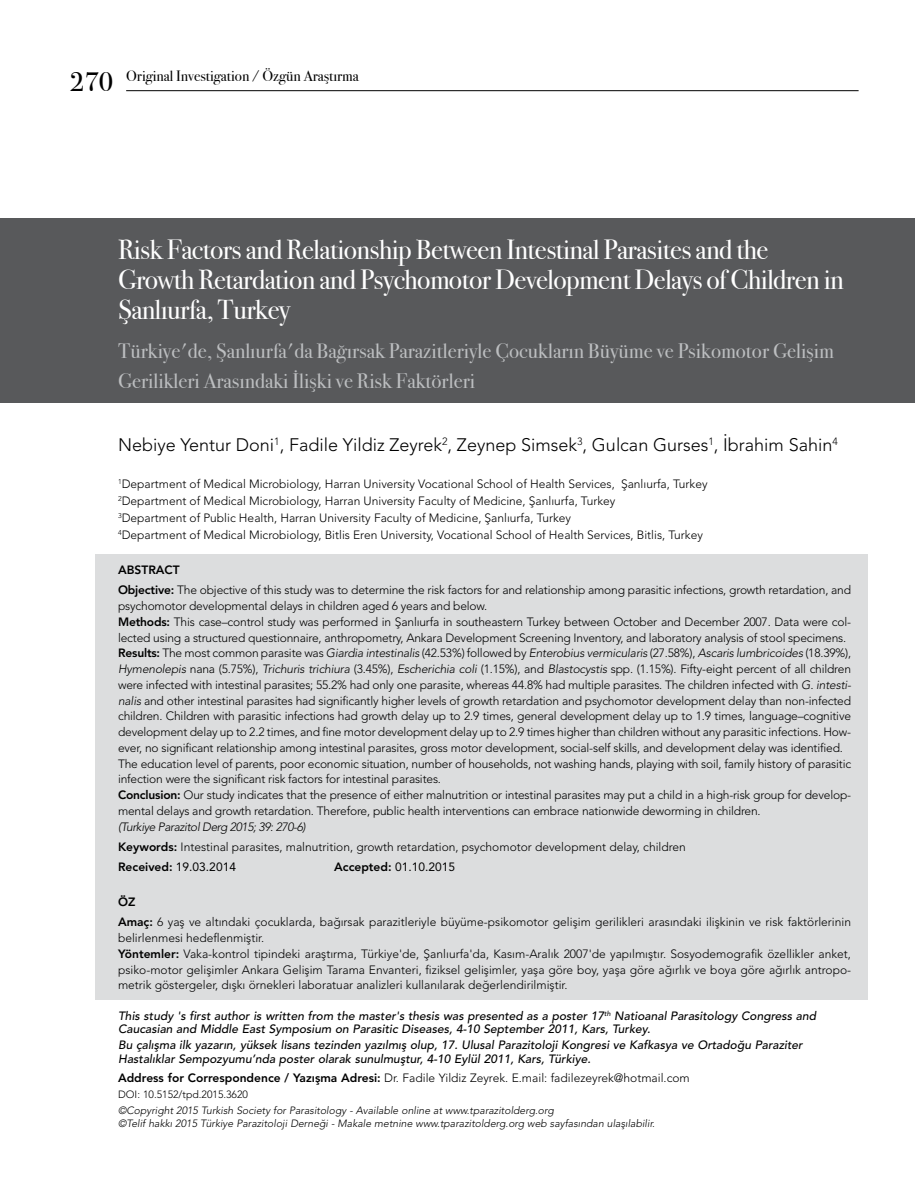
<style>
.page{position:relative;width:915px;height:1191px;background:#fff}
.page>*{position:absolute;margin:0;border:0;box-sizing:border-box;transform-origin:0 0}
.t1{font:27.75px/30px "Bodoni Svty Two ITCTT Book";letter-spacing:-.02em;color:#fff}
.t2{font:21px/30px "Bodoni Svty Two ITCTT Book";color:#bcbec0}
.t3{font:300 18px "Avenir LT Std";color:#000}
.t4{font:15px "Bodoni Svty Two ITCTT Book";color:#000}
.t5{font:300 12px/15.8px "Avenir LT Std";letter-spacing:-.015em;color:#000}
.t6{font:italic 500 12px/13.5px "Avenir LT Std";color:#000}
.t7{font:12px "Avenir LT Std";color:#000}
.t8{font:italic 300 10.5px/13.5px "Avenir LT Std";color:#000}
.t9{font:300 10.5px "Avenir LT Std";color:#000}
.s1{font-size:27px}
.s2{font-weight:800}
.s3{font-style:italic}
.s4{font-weight:400}
</style>
<div class="page">
<div style="left:0;top:219px;width:914px;height:184px;background:#58595b"></div>
<div style="left:96px;top:555px;width:771px;height:445px;background:#dcddde"></div>
<hr style="left:126px;top:90px;width:732px;height:1px;background:#000">
<p class="t4" style="left:70px;top:64px;width:290px"><span class="s1">270</span> Original Investigation / Özgün Araştırma</p>
<h1 class="t1" style="left:118px;top:232px;width:727px">Risk Factors and Relationship Between Intestinal Parasites and the<br>Growth Retardation and Psychomotor Development Delays of Children in<br>Şanlıurfa, Turkey</h1>
<h2 class="t2" style="left:118px;top:333px;width:717px">Türkiye'de, Şanlıurfa'da Bağırsak Parazitleriyle Çocukların Büyüme ve Psikomotor Gelişim<br>Gerilikleri Arasındaki İlişki ve Risk Faktörleri</h2>
<h3 class="t3" style="left:118px;top:434px;width:721px">Nebiye Yentur Doni<sup>1</sup>, Fadile Yildiz Zeyrek<sup>2</sup>, Zeynep Simsek<sup>3</sup>, Gulcan Gurses<sup>1</sup>, İbrahim Sahin<sup>4</sup></h3>
<p class="t5" style="left:118px;top:475px;width:590px;line-height:17.1px"><sup>1</sup>Department of Medical Microbiology, Harran University Vocational School of Health Services, Şanlıurfa, Turkey <sup>2</sup>Department of Medical Microbiology, Harran University Faculty of Medicine, Şanlıurfa, Turkey<br><sup>3</sup>Department of Public Health, Harran University Faculty of Medicine, Şanlıurfa, Turkey<br><sup>4</sup>Department of Medical Microbiology, Bitlis Eren University, Vocational School of Health Services, Bitlis, Turkey</p>
<p class="t5" style="left:118px;top:560px;width:734px;line-height:20px"><span class="s2">ABSTRACT<br>Objective:</span> The objective of this study was to determine the risk factors for and relationship among parasitic infections, growth retardation, and</p>
<p class="t5" style="left:118px;top:598px;width:734px">psychomotor developmental delays in children aged 6 years and below.<br><span class="s2">Methods:</span> This case–control study was performed in Şanlıurfa in southeastern Turkey between October and December 2007. Data were col&shy;lected using a structured questionnaire, anthropometry, Ankara Development Screening Inventory, and laboratory analysis of stool specimens.<br><span class="s2">Results:</span> The most common parasite was <span class="s3">Giardia intestinalis</span> (42.53%) followed by <span class="s3">Enterobius vermicularis</span> (27.58%), <span class="s3">Ascaris lumbricoides</span> (18.39%), <span class="s3">Hymenolepis</span> nana (5.75%), <span class="s3">Trichuris trichiura</span> (3.45%), <span class="s3">Escherichia coli</span> (1.15%), and <span class="s3">Blastocystis</span> spp. (1.15%). Fifty-eight percent of all children were infected with intestinal parasites; 55.2% had only one parasite, whereas 44.8% had multiple parasites. The children infected with <span class="s3">G. intesti&shy;nalis</span> and other intestinal parasites had significantly higher levels of growth retardation and psychomotor development delay than non-infected children. Children with parasitic infections had growth delay up to 2.9 times, general development delay up to 1.9 times, language–cognitive development delay up to 2.2 times, and fine motor development delay up to 2.9 times higher than children without any parasitic infections. How&shy;ever, no significant relationship among intestinal parasites, gross motor development, social-self skills, and development delay was identified.<br>The education level of parents, poor economic situation, number of households, not washing hands, playing with soil, family history of parasitic infection were the significant risk factors for intestinal parasites.<br><span class="s2">Conclusion:</span> Our study indicates that the presence of either malnutrition or intestinal parasites may put a child in a high-risk group for develop&shy;mental delays and growth retardation. Therefore, public health interventions can embrace nationwide deworming in children.</p>
<p class="t5" style="left:118px;top:816px;width:569px;line-height:20px"><span class="s3">(Turkiye Parazitol Derg 2015; 39: 270-6)<br></span><span class="s2">Keywords:</span> Intestinal parasites, malnutrition, growth retardation, psychomotor development delay, children<br><span class="s2">Received:</span> <span class="s4">19.03.2014</span></p>
<p class="t7" style="left:334px;top:859px;width:122px"><span class="s2">Accepted:</span> 01.10.2015</p>
<p class="t5" style="left:118px;top:892px;width:734px;line-height:20px"><span class="s2">ÖZ<br>Amaç:</span> 6 yaş ve altındaki çocuklarda, bağırsak parazitleriyle büyüme-psikomotor gelişim gerilikleri arasındaki ilişkinin ve risk faktörlerinin</p>
<p class="t5" style="left:118px;top:930px;width:734px">belirlenmesi hedeflenmiştir.<br><span class="s2">Yöntemler:</span> Vaka-kontrol tipindeki araştırma, Türkiye'de, Şanlıurfa'da, Kasım-Aralık 2007'de yapılmıştır. Sosyodemografik özellikler anket, psiko-motor gelişimler Ankara Gelişim Tarama Envanteri, fiziksel gelişimler, yaşa göre boy, yaşa göre ağırlık ve boya göre ağırlık antropo&shy;metrik göstergeler, dışkı örnekleri laboratuar analizleri kullanılarak değerlendirilmiştir.</p>
<p class="t6" style="left:118px;top:1009px;width:699px">This study 's first author is written from the master's thesis was presented as a poster 17<sup>th</sup> Natioanal Parasitology Congress and<br>Caucasian and Middle East Symposium on Parasitic Diseases, 4-10 September 2011, Kars, Turkey.</p>
<p class="t6" style="left:118px;top:1038px;width:686px">Bu çalışma ilk yazarın, yüksek lisans tezinden yazılmış olup, 17. Ulusal Parazitoloji Kongresi ve Kafkasya ve Ortadoğu Paraziter<br>Hastalıklar Sempozyumu’nda poster olarak sunulmuştur, 4-10 Eylül 2011, Kars, Türkiye.</p>
<p class="t5" style="left:118px;top:1070px;width:573px"><span class="s2">Address for Correspondence / Yazışma Adresi:</span> Dr. Fadile Yildiz Zeyrek. E.mail: fadilezeyrek@hotmail.com</p>
<p class="t9" style="left:118px;top:1088px;width:131px">DOI: 10.5152/tpd.2015.3620</p>
<p class="t8" style="left:118px;top:1103px;width:538px">©Copyright 2015 Turkish Society for Parasitology - Available online at www.tparazitolderg.org<br>©Telif hakkı 2015 Türkiye Parazitoloji Derneği - Makale metnine www.tparazitolderg.org web sayfasından ulaşılabilir.</p>
</div>
